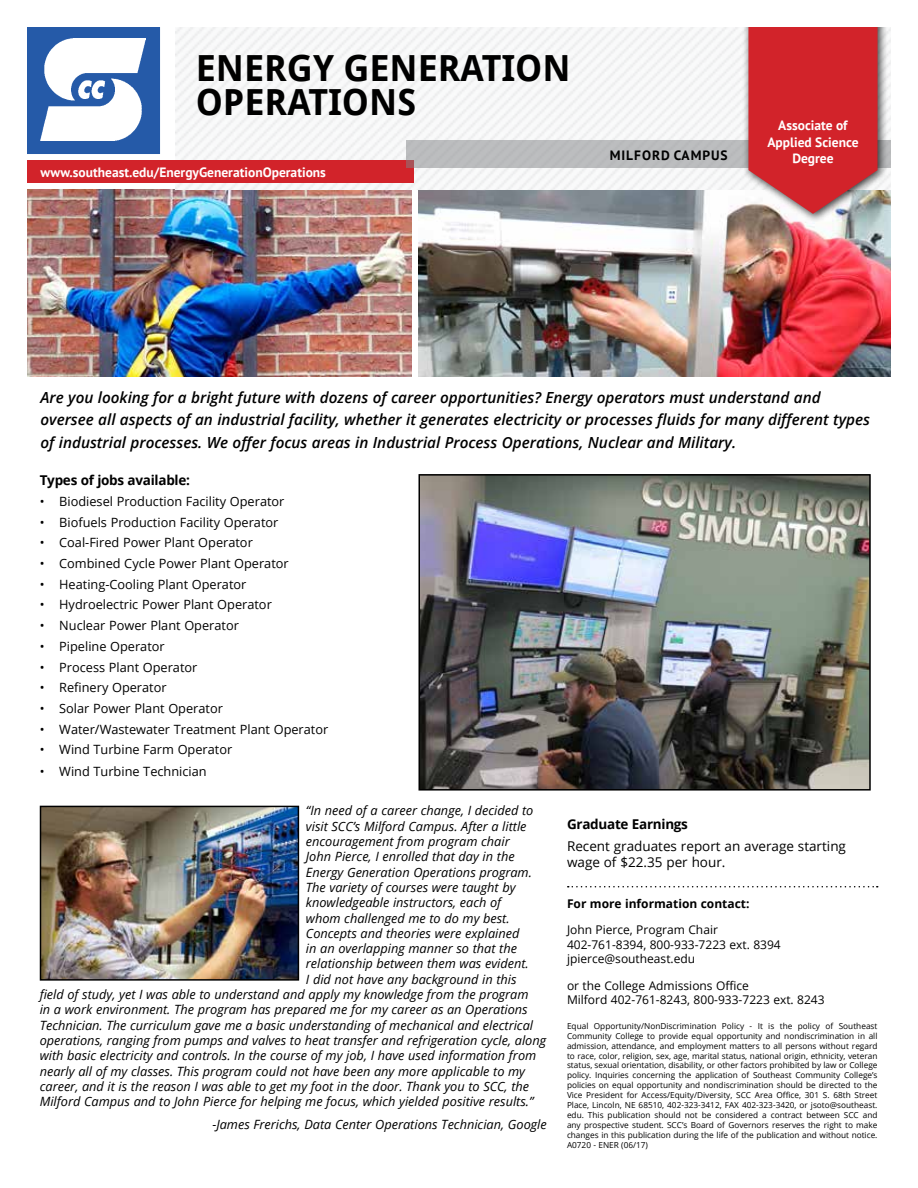
<style>
.page{position:relative;width:918px;height:1188px;background:#fff}
.page>*{position:absolute;margin:0;border:0;box-sizing:border-box;transform-origin:0 0}
.t1{font:700 36px/34.5px "Droid Sans";color:#000}
.t2{font:italic 600 15.3px/22.5px "Open Sans";color:#000}
.t3{font:700 13.5px/16.2px "PT Sans";color:#fff;text-align:center}
.t4{font:13.5px/16.2px "Open Sans";color:#000}
.t5{font:700 13.5px "Open Sans";letter-spacing:-.02em;color:#000}
.t6{font:700 13.5px "PT Sans";letter-spacing:.07em;color:#000}
.t7{font:italic 12.75px "Open Sans";color:#000}
.t8{font:12.75px "Open Sans";color:#000}
.t9{font:12px/14.4px "Open Sans";color:#000}
.t10{font:700 12px "Open Sans";color:#000}
.t11{font:8.25px/9.9px "Open Sans";color:#000;text-align:justify}
</style>
<div class="page">
<img style="left:418px;top:190px;width:472px;height:186px">
<img style="left:28px;top:190px;width:384px;height:186px">
<div style="left:0;top:160px;width:414px;height:23px;background:#d2232a"></div>
<div style="left:28px;top:28px;width:132px;height:126px;background:#255aa8"></div>
<img style="left:40px;top:39px;width:106px;height:101px">
<svg style="left:407px;top:141px;width:511px;height:27px;background:#bfbfc1"></svg>
<div style="left:742px;top:0;width:146px;height:223px;background:#000;opacity:.75"></div>
<svg style="left:748px;top:28px;width:130px;height:186px;background:#cf363c"></svg>
<svg style="left:568px;top:886px;width:310px;height:1px"></svg>
<img style="left:421px;top:477px;width:447px;height:311px">
<div style="left:418px;top:474px;width:453px;height:317px;border:2px solid #000"></div>
<img style="left:43px;top:809px;width:253px;height:169px">
<div style="left:40px;top:806px;width:259px;height:175px;border:2px solid #000"></div>
<h1 class="t1" style="left:196px;top:51px;width:376px">ENERGY GENERATION<br>OPERATIONS</h1>
<p class="t3" style="left:40px;top:164px;width:287px">www.southeast.edu/EnergyGenerationOperations</p>
<p class="t3" style="left:767px;top:117px;width:93px">Associate of<br>Applied Science</p>
<p class="t6" style="left:610px;top:146px;width:118px">milford campus</p>
<p class="t3" style="left:792px;top:150px;width:43px">Degree</p>
<p class="t2" style="left:40px;top:386px;width:831px">Are you looking for a bright future with dozens of career opportunities? Energy operators must understand and oversee all aspects of an industrial facility, whether it generates electricity or processes fluids for many different types of industrial processes. We offer focus areas in Industrial Process Operations, Nuclear and Military.</p>
<p class="t5" style="left:40px;top:471px;width:152px">Types of jobs available:</p>
<p class="t8" style="left:40px;top:493px;width:246px">• Biodiesel Production Facility Operator</p>
<p class="t8" style="left:40px;top:513px;width:240px">• Biofuels Production Facility Operator</p>
<p class="t8" style="left:40px;top:534px;width:215px">• Coal-Fired Power Plant Operator</p>
<p class="t8" style="left:40px;top:555px;width:250px">• Combined Cycle Power Plant Operator</p>
<p class="t8" style="left:40px;top:575px;width:208px">• Heating-Cooling Plant Operator</p>
<p class="t8" style="left:40px;top:596px;width:234px">• Hydroelectric Power Plant Operator</p>
<p class="t8" style="left:40px;top:617px;width:201px">• Nuclear Power Plant Operator</p>
<p class="t8" style="left:40px;top:637px;width:127px">• Pipeline Operator</p>
<p class="t8" style="left:40px;top:658px;width:159px">• Process Plant Operator</p>
<p class="t8" style="left:40px;top:679px;width:128px">• Refinery Operator</p>
<p class="t8" style="left:40px;top:700px;width:185px">• Solar Power Plant Operator</p>
<p class="t8" style="left:40px;top:720px;width:290px">• Water/Wastewater Treatment Plant Operator</p>
<p class="t8" style="left:40px;top:741px;width:194px">• Wind Turbine Farm Operator</p>
<p class="t8" style="left:40px;top:763px;width:168px">• Wind Turbine Technician</p>
<p class="t7" style="left:306px;top:802px;width:229px">“In need of a career change, I decided to</p>
<p class="t7" style="left:306px;top:817px;width:222px">visit SCC’s Milford Campus. After a little</p>
<p class="t7" style="left:306px;top:833px;width:205px">encouragement from program chair</p>
<p class="t7" style="left:306px;top:848px;width:210px">John Pierce, I enrolled that day in the</p>
<p class="t7" style="left:306px;top:863px;width:228px">Energy Generation Operations program.</p>
<p class="t7" style="left:306px;top:879px;width:211px">The variety of courses were taught by</p>
<p class="t7" style="left:306px;top:894px;width:197px">knowledgeable instructors, each of</p>
<p class="t7" style="left:306px;top:909px;width:205px">whom challenged me to do my best.</p>
<p class="t7" style="left:306px;top:924px;width:215px">Concepts and theories were explained</p>
<p class="t7" style="left:306px;top:940px;width:213px">in an overlapping manner so that the</p>
<p class="t7" style="left:306px;top:955px;width:224px">relationship between them was evident.</p>
<p class="t7" style="left:306px;top:970px;width:212px">I did not have any background in this</p>
<p class="t7" style="left:40px;top:986px;width:490px">field of study, yet I was able to understand and apply my knowledge from the program</p>
<p class="t7" style="left:40px;top:1001px;width:489px">in a work environment. The program has prepared me for my career as an Operations</p>
<p class="t7" style="left:40px;top:1016px;width:495px">Technician. The curriculum gave me a basic understanding of mechanical and electrical</p>
<p class="t7" style="left:40px;top:1032px;width:508px">operations, ranging from pumps and valves to heat transfer and refrigeration cycle, along</p>
<p class="t7" style="left:40px;top:1047px;width:498px">with basic electricity and controls. In the course of my job, I have used information from</p>
<p class="t7" style="left:40px;top:1062px;width:487px">nearly all of my classes. This program could not have been any more applicable to my</p>
<p class="t7" style="left:40px;top:1077px;width:491px">career, and it is the reason I was able to get my foot in the door. Thank you to SCC, the</p>
<p class="t7" style="left:40px;top:1093px;width:495px">Milford Campus and to John Pierce for helping me focus, which yielded positive results.”</p>
<p class="t7" style="left:212px;top:1116px;width:336px">-James Frerichs, Data Center Operations Technician, Google</p>
<p class="t5" style="left:567px;top:815px;width:123px">Graduate Earnings</p>
<p class="t4" style="left:567px;top:837px;width:281px">Recent graduates report an average starting wage of $22.35 per hour.</p>
<p class="t10" style="left:567px;top:895px;width:184px">For more information contact:</p>
<p class="t9" style="left:567px;top:922px;width:215px">John Pierce, Program Chair<br>402-761-8394, 800-933-7223 ext. 8394 jpierce@southeast.edu</p>
<p class="t9" style="left:567px;top:978px;width:259px">or the College Admissions Office<br>Milford 402-761-8243, 800-933-7223 ext. 8243</p>
<p class="t11" style="left:567px;top:1021px;width:312px">Equal Opportunity/NonDiscrimination Policy - It is the policy of Southeast Community College to provide equal opportunity and nondiscrimination in all admission, attendance, and employment matters to all persons without regard to race, color, religion, sex, age, marital status, national origin, ethnicity, veteran status, sexual orientation, disability, or other factors prohibited by law or College policy. Inquiries concerning the application of Southeast Community College’s policies on equal opportunity and nondiscrimination should be directed to the Vice President for Access/Equity/Diversity, SCC Area Office, 301 S. 68th Street Place, Lincoln, NE 68510, 402-323-3412, FAX 402-323-3420, or jsoto@southeast. edu. This publication should not be considered a contract between SCC and any prospective student. SCC’s Board of Governors reserves the right to make changes in this publication during the life of the publication and without notice.<br>A0720 - ENER (06/17)</p>
</div>
